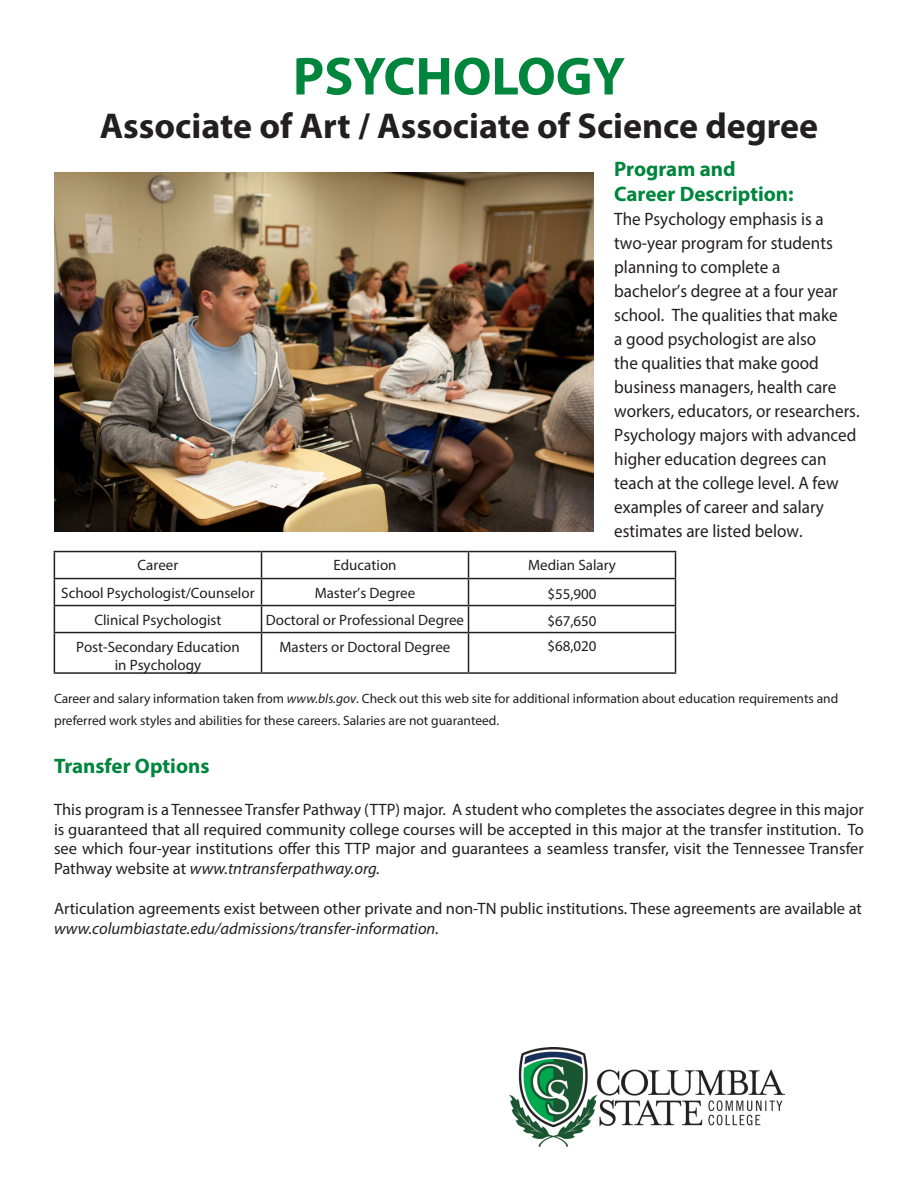
<style>
.page{position:relative;width:918px;height:1188px;background:#fff}
.page>*{position:absolute;margin:0;border:0;box-sizing:border-box;transform-origin:0 0}
.t1{font:700 54px "Myriad Pro";color:#00853d}
.t2{font:700 36px "Myriad Pro";color:#231f20}
.t3{font:700 21px "Myriad Pro";color:#00853d}
.t4{font:18px/24px "Myriad Pro";color:#231f20;scale:.95 1}
.t5{font:16.5px/19.8px "Myriad Pro";color:#231f20;text-align:justify}
.t6{font:15px/18px "Myriad Pro";color:#231f20;text-align:center}
.t7{font:13.5px/21.6px "Myriad Pro";color:#231f20}
.s1{font-style:italic}
</style>
<div class="page">
<img style="left:509px;top:1048px;width:275px;height:99px">
<img style="left:54px;top:172px;width:540px;height:359px">
<hr style="left:54px;top:551px;width:208px;height:1px;background:#231f20">
<hr style="left:262px;top:551px;width:207px;height:1px;background:#231f20">
<hr style="left:469px;top:551px;width:207px;height:1px;background:#231f20">
<hr style="left:54px;top:578px;width:208px;height:1px;background:#231f20">
<hr style="left:262px;top:578px;width:207px;height:1px;background:#231f20">
<hr style="left:469px;top:578px;width:207px;height:1px;background:#231f20">
<hr style="left:54px;top:605px;width:208px;height:1px;background:#231f20">
<svg style="left:54px;top:552px;width:1px;height:80px"></svg>
<hr style="left:262px;top:605px;width:207px;height:1px;background:#231f20">
<svg style="left:261px;top:552px;width:1px;height:80px"></svg>
<hr style="left:469px;top:605px;width:207px;height:1px;background:#231f20">
<svg style="left:468px;top:552px;width:1px;height:80px"></svg>
<svg style="left:675px;top:552px;width:1px;height:80px"></svg>
<hr style="left:54px;top:632px;width:208px;height:1px;background:#231f20">
<hr style="left:54px;top:633px;width:1px;height:39px;background:#231f20">
<hr style="left:262px;top:632px;width:207px;height:1px;background:#231f20">
<hr style="left:261px;top:633px;width:1px;height:39px;background:#231f20">
<hr style="left:469px;top:632px;width:207px;height:1px;background:#231f20">
<hr style="left:468px;top:633px;width:1px;height:39px;background:#231f20">
<hr style="left:675px;top:633px;width:1px;height:39px;background:#231f20">
<hr style="left:54px;top:672px;width:208px;height:2px;background:#231f20">
<hr style="left:262px;top:672px;width:207px;height:2px;background:#231f20">
<hr style="left:469px;top:672px;width:207px;height:2px;background:#231f20">
<p class="t1" style="left:293px;top:41px;width:334px">PSYCHOLOGY</p>
<p class="t2" style="left:100px;top:102px;width:720px">Associate of Art / Associate of Science degree</p>
<p class="t3" style="left:614px;top:155px;width:123px">Program and</p>
<p class="t3" style="left:614px;top:180px;width:181px">Career Description:</p>
<p class="t4" style="left:614px;top:207px;width:260px">The Psychology emphasis is a two-year program for students planning to complete a<br>bachelor’s degree at a four year school. The qualities that make<br>a good psychologist are also<br>the qualities that make good business managers, health care workers, educators, or researchers.<br>Psychology majors with advanced higher education degrees can teach at the college level. A few examples of career and salary estimates are listed below.</p>
<p class="t6" style="left:138px;top:555px;width:42px">Career</p>
<p class="t6" style="left:333px;top:555px;width:65px">Education</p>
<p class="t6" style="left:528px;top:555px;width:89px">Median Salary</p>
<p class="t6" style="left:61px;top:584px;width:195px">School Psychologist/Counselor</p>
<p class="t6" style="left:315px;top:583px;width:102px">Master’s Degree</p>
<p class="t6" style="left:547px;top:585px;width:51px">$55,900</p>
<p class="t6" style="left:94px;top:611px;width:129px">Clinical Psychologist</p>
<p class="t6" style="left:266px;top:610px;width:200px">Doctoral or Professional Degree</p>
<p class="t6" style="left:547px;top:612px;width:51px">$67,650</p>
<p class="t6" style="left:76px;top:638px;width:165px">Post-Secondary Education in Psychology</p>
<p class="t6" style="left:280px;top:638px;width:172px">Masters or Doctoral Degree</p>
<p class="t6" style="left:547px;top:637px;width:51px">$68,020</p>
<p class="t7" style="left:54px;top:688px;width:786px">Career and salary information taken from <span class="s1">www.bls.gov</span>. Check out this web site for additional information about education requirements and preferred work styles and abilities for these careers. Salaries are not guaranteed.</p>
<p class="t3" style="left:54px;top:753px;width:157px">Transfer Options</p>
<p class="t5" style="left:54px;top:799px;width:812px">This program is a Tennessee Transfer Pathway (TTP) major. A student who completes the associates degree in this major is guaranteed that all required community college courses will be accepted in this major at the transfer institution. To see which four-year institutions offer this TTP major and guarantees a seamless transfer, visit the Tennessee Transfer Pathway website at <span class="s1">www.tntransferpathway.org.</span></p>
<p class="t5" style="left:54px;top:898px;width:810px">Articulation agreements exist between other private and non-TN public institutions. These agreements are available at <span class="s1">www.columbiastate.edu/admissions/transfer-information.</span></p>
</div>
